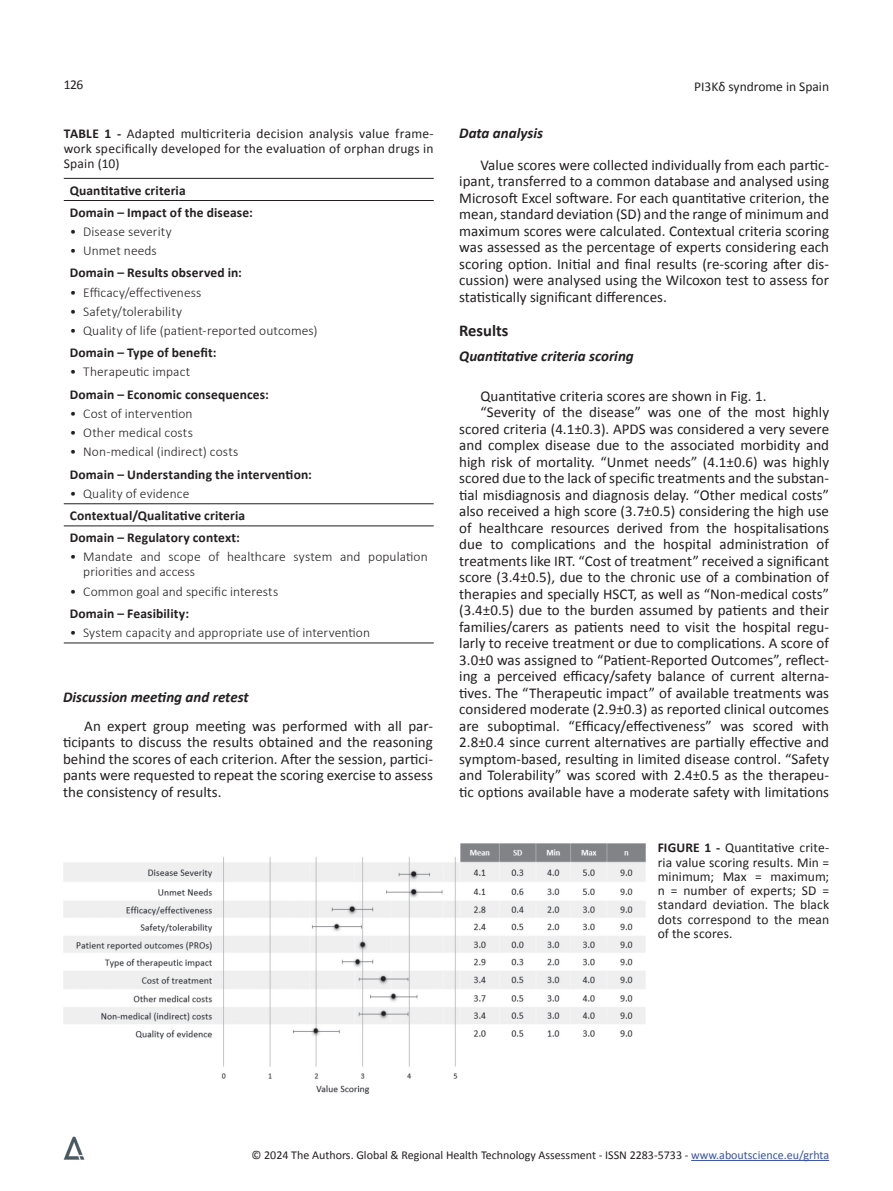
<style>
.page{position:relative;width:893px;height:1191px;background:#fff}
.page>*{position:absolute;margin:0;border:0;box-sizing:border-box;transform-origin:0 0}
._16_SECTION_level_1{font:700 16.5px "Calibri";color:#231f20}
._19_FULL_TEXT{font:15px/16.5px "Calibri";color:#231f20;text-align:justify}
._17_SUBTITLE_level_2{font:italic 700 15px "Calibri";color:#231f20}
._44_TABLE_MAIN_BODY{font:300 13.5px/15px "Calibri";letter-spacing:.005em;color:#231f20}
._44_TABLE_MAIN_BODY-2{font:700 13.5px "Calibri";letter-spacing:.01em;color:#231f20}
._40_FIGURE_LEGEND{font:13.5px/14.2px "Calibri";letter-spacing:.005em;color:#231f20;text-align:justify}
._43_TABLE_TITLE{font:13.5px/15px "Calibri";letter-spacing:.015em;color:#231f20;text-align:justify}
.t1{font:12px "Calibri";color:#231f20}
.s1{font-weight:700}
.s2{color:#3853a3}
</style>
<div class="page">
<hr style="left:691px;top:1160px;width:138px;height:1px;background:#3853a3">
<img style="left:63px;top:1136px;width:22px;height:24px">
<hr style="left:64px;top:178px;width:370px;height:1px;background:#231f20">
<hr style="left:64px;top:200px;width:370px;height:1px;background:#231f20">
<hr style="left:64px;top:503px;width:370px;height:1px;background:#231f20">
<hr style="left:64px;top:525px;width:370px;height:1px;background:#231f20">
<hr style="left:64px;top:642px;width:370px;height:1px;background:#231f20">
<img style="left:63px;top:844px;width:583px;height:249px">
<p class="_40_FIGURE_LEGEND" style="left:64px;top:78px;width:21px">126</p>
<p class="_40_FIGURE_LEGEND" style="left:694px;top:80px;width:137px">PI3Kδ syndrome in Spain</p>
<p class="_43_TABLE_TITLE" style="left:64px;top:126px;width:371px"><span class="s1">TABLE 1 -</span> Adapted multicriteria decision analysis value frame&shy;work specifically developed for the evaluation of orphan drugs in Spain (10)</p>
<p class="_44_TABLE_MAIN_BODY-2" style="left:70px;top:181px;width:117px">Quantitative criteria</p>
<p class="_44_TABLE_MAIN_BODY-2" style="left:70px;top:203px;width:184px">Domain – Impact of the disease:</p>
<p class="_44_TABLE_MAIN_BODY" style="left:70px;top:224px;width:103px">• Disease severity</p>
<p class="_44_TABLE_MAIN_BODY" style="left:70px;top:243px;width:89px">• Unmet needs</p>
<p class="_44_TABLE_MAIN_BODY-2" style="left:70px;top:264px;width:174px">Domain – Results observed in:</p>
<p class="_44_TABLE_MAIN_BODY" style="left:70px;top:284px;width:133px">• Efficacy/effectiveness</p>
<p class="_44_TABLE_MAIN_BODY" style="left:70px;top:304px;width:114px">• Safety/tolerability</p>
<p class="_44_TABLE_MAIN_BODY" style="left:70px;top:323px;width:249px">• Quality of life (patient-reported outcomes)</p>
<p class="_44_TABLE_MAIN_BODY-2" style="left:70px;top:344px;width:148px">Domain – Type of benefit:</p>
<p class="_44_TABLE_MAIN_BODY" style="left:70px;top:364px;width:122px">• Therapeutic impact</p>
<p class="_44_TABLE_MAIN_BODY-2" style="left:70px;top:385px;width:201px">Domain – Economic consequences:</p>
<p class="_44_TABLE_MAIN_BODY" style="left:70px;top:406px;width:124px">• Cost of intervention</p>
<p class="_44_TABLE_MAIN_BODY" style="left:70px;top:425px;width:125px">• Other medical costs</p>
<p class="_44_TABLE_MAIN_BODY" style="left:70px;top:444px;width:170px">• Non-medical (indirect) costs</p>
<p class="_44_TABLE_MAIN_BODY-2" style="left:70px;top:465px;width:244px">Domain – Understanding the intervention:</p>
<p class="_44_TABLE_MAIN_BODY" style="left:70px;top:485px;width:121px">• Quality of evidence</p>
<p class="_44_TABLE_MAIN_BODY-2" style="left:70px;top:507px;width:177px">Contextual/Qualitative criteria</p>
<p class="_44_TABLE_MAIN_BODY-2" style="left:70px;top:529px;width:172px">Domain – Regulatory context:</p>
<p class="_44_TABLE_MAIN_BODY" style="left:83px;top:549px;width:346px;text-indent:-13px">• Mandate and scope of healthcare system and population priorities and access</p>
<p class="_44_TABLE_MAIN_BODY" style="left:70px;top:583px;width:210px">• Common goal and specific interests</p>
<p class="_44_TABLE_MAIN_BODY-2" style="left:70px;top:604px;width:121px">Domain – Feasibility:</p>
<p class="_44_TABLE_MAIN_BODY" style="left:70px;top:625px;width:302px">• System capacity and appropriate use of intervention</p>
<p class="_17_SUBTITLE_level_2" style="left:63px;top:686px;width:187px">Discussion meeting and retest</p>
<p class="_19_FULL_TEXT" style="left:63px;top:717px;width:371px;text-indent:21px">An expert group meeting was performed with all par&shy;ticipants to discuss the results obtained and the reasoning behind the scores of each criterion. After the session, partici&shy;pants were requested to repeat the scoring exercise to assess the consistency of results.</p>
<p class="_17_SUBTITLE_level_2" style="left:459px;top:123px;width:85px">Data analysis</p>
<p class="_19_FULL_TEXT" style="left:459px;top:156px;width:371px;text-indent:21px">Value scores were collected individually from each partic&shy;ipant, transferred to a common database and analysed using Microsoft Excel software. For each quantitative criterion, the mean, standard deviation (SD) and the range of minimum and maximum scores were calculated. Contextual criteria scoring was assessed as the percentage of experts considering each scoring option. Initial and final results (re-scoring after dis&shy;cussion) were analysed using the Wilcoxon test to assess for statistically significant differences.</p>
<p class="_16_SECTION_level_1" style="left:459px;top:320px;width:51px">Results</p>
<p class="_17_SUBTITLE_level_2" style="left:459px;top:345px;width:176px">Quantitative criteria scoring</p>
<p class="_19_FULL_TEXT" style="left:480px;top:387px;width:288px">Quantitative criteria scores are shown in Fig. 1.</p>
<p class="_19_FULL_TEXT" style="left:459px;top:404px;width:371px;text-indent:21px">“Severity of the disease” was one of the most highly scored criteria (4.1±0.3). APDS was considered a very severe and complex disease due to the associated morbidity and high risk of mortality. “Unmet needs” (4.1±0.6) was highly scored due to the lack of specific treatments and the substan&shy;tial misdiagnosis and diagnosis delay. “Other medical costs” also received a high score (3.7±0.5) considering the high use of healthcare resources derived from the hospitalisations due to complications and the hospital administration of treatments like IRT. “Cost of treatment” received a significant score (3.4±0.5), due to the chronic use of a combination of therapies and specially HSCT, as well as “Non-medical costs” (3.4±0.5) due to the burden assumed by patients and their families/carers as patients need to visit the hospital regu&shy;larly to receive treatment or due to complications. A score of 3.0±0 was assigned to “Patient-Reported Outcomes”, reflect&shy;ing a perceived efficacy/safety balance of current alterna&shy;tives. The “Therapeutic impact” of available treatments was considered moderate (2.9±0.3) as reported clinical outcomes are suboptimal. “Efficacy/effectiveness” was scored with 2.8±0.4 since current alternatives are partially effective and symptom-based, resulting in limited disease control. “Safety and Tolerability” was scored with 2.4±0.5 as the therapeu&shy;tic options available have a moderate safety with limitations</p>
<p class="_40_FIGURE_LEGEND" style="left:658px;top:841px;width:173px"><span class="s1">FIGURE 1 -</span> Quantitative crite&shy;ria value scoring results. Min = minimum; Max = maximum; n = number of experts; SD = standard deviation. The black dots correspond to the mean of the scores.</p>
<p class="t1" style="left:251px;top:1147px;width:579px">© 2024 The Authors. Global &amp; Regional Health Technology Assessment - ISSN 2283-5733 - <span class="s2">www.aboutscience.eu/grhta</span></p>
</div>
